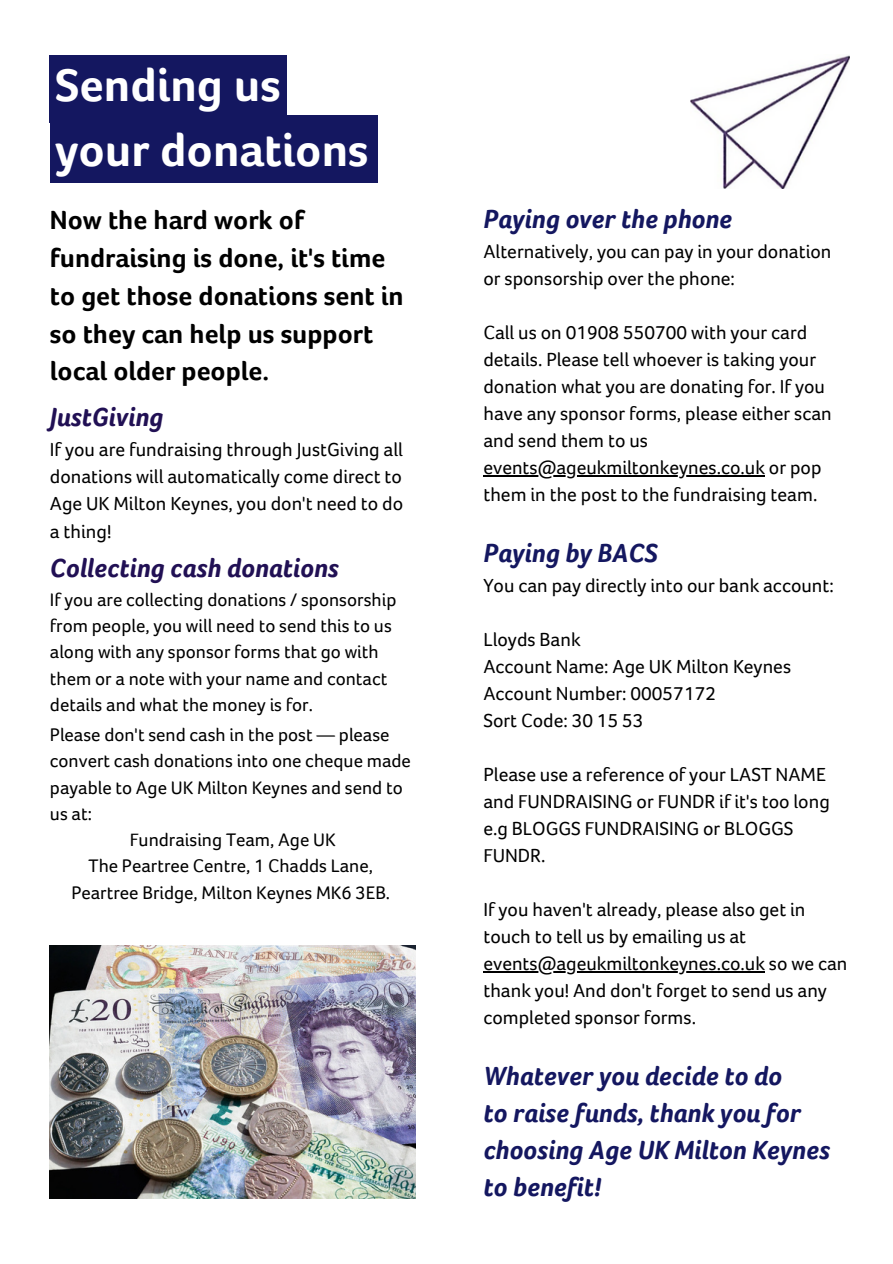
<style>
.page{position:relative;width:893px;height:1264px;background:#fff}
.page>*{position:absolute;margin:0;border:0;box-sizing:border-box;transform-origin:0 0}
.t1{font:700 47.25px "Foco Age UK";color:#fff}
.t2{font:italic 700 27px/37px "Foco Age UK";color:#141760}
.t3{font:700 27px/37.7px "Foco Age UK";color:#000}
.t4{font:italic 700 27px "Foco Age UK";color:#211054}
.t5{font:19.5px/27px "Foco Age UK";color:#000}
.t6{font:18.75px/26.2px "Foco Age UK";color:#000}
</style>
<div class="page">
<div style="left:50px;top:56px;width:237px;height:67px;background:#141760"></div>
<div style="left:50px;top:115px;width:327px;height:67px;background:#141760"></div>
<img style="left:691px;top:55px;width:158px;height:134px">
<img style="left:50px;top:945px;width:365px;height:253px">
<hr style="left:483px;top:475px;width:282px;height:1px;background:#000">
<hr style="left:483px;top:970px;width:282px;height:2px;background:#000">
<p class="t1" style="left:55px;top:59px;width:227px">Sending us</p>
<p class="t1" style="left:55px;top:124px;width:315px">your donations</p>
<p class="t3" style="left:50px;top:202px;width:355px">Now the hard work of fundraising is done, it's time to get those donations sent in so they can help us support local older people.</p>
<p class="t4" style="left:50px;top:402px;width:115px">JustGiving</p>
<p class="t5" style="left:50px;top:436px;width:355px;text-align:justify">If you are fundraising through JustGiving all donations will automatically come direct to Age UK Milton Keynes, you don't need to do a thing!</p>
<p class="t4" style="left:50px;top:553px;width:290px">Collecting cash donations</p>
<p class="t6" style="left:50px;top:586px;width:348px">If you are collecting donations / sponsorship from people, you will need to send this to us along with any sponsor forms that go with them or a note with your name and contact details and what the money is for.</p>
<p class="t6" style="left:50px;top:722px;width:362px">Please don't send cash in the post — please convert cash donations into one cheque made payable to Age UK Milton Keynes and send to us at:</p>
<p class="t6" style="left:130px;top:826px;width:207px">Fundraising Team, Age UK</p>
<p class="t6" style="left:89px;top:853px;width:286px">The Peartree Centre, 1 Chadds Lane,</p>
<p class="t6" style="left:71px;top:879px;width:320px">Peartree Bridge, Milton Keynes MK6 3EB.</p>
<p class="t2" style="left:483px;top:200px;width:250px">Paying over the phone</p>
<p class="t5" style="left:483px;top:238px;width:349px">Alternatively, you can pay in your donation or sponsorship over the phone:</p>
<p class="t5" style="left:483px;top:319px;width:350px">Call us on 01908 550700 with your card details. Please tell whoever is taking your donation what you are donating for. If you have any sponsor forms, please either scan and send them to us events@ageukmiltonkeynes.co.uk or pop them in the post to the fundraising team.</p>
<p class="t2" style="left:483px;top:534px;width:176px">Paying by BACS</p>
<p class="t5" style="left:483px;top:572px;width:352px">You can pay directly into our bank account:</p>
<p class="t5" style="left:483px;top:626px;width:99px">Lloyds Bank</p>
<p class="t5" style="left:483px;top:653px;width:309px">Account Name: Age UK Milton Keynes</p>
<p class="t5" style="left:483px;top:680px;width:234px">Account Number: 00057172</p>
<p class="t5" style="left:483px;top:707px;width:162px">Sort Code: 30 15 53</p>
<p class="t5" style="left:483px;top:761px;width:348px">Please use a reference of your LAST NAME and FUNDRAISING or FUNDR if it's too long e.g BLOGGS FUNDRAISING or BLOGGS<br>FUNDR.</p>
<p class="t5" style="left:483px;top:896px;width:323px">If you haven't already, please also get in touch to tell us by emailing us at</p>
<p class="t5" style="left:483px;top:950px;width:365px">events@ageukmiltonkeynes.co.uk so we can thank you! And don't forget to send us any completed sponsor forms.</p>
<p class="t2" style="left:483px;top:1057px;width:300px">Whatever you decide to do</p>
<p class="t2" style="left:483px;top:1094px;width:319px">to raise funds, thank you for</p>
<p class="t2" style="left:483px;top:1131px;width:348px">choosing Age UK Milton Keynes to benefit!</p>
</div>
